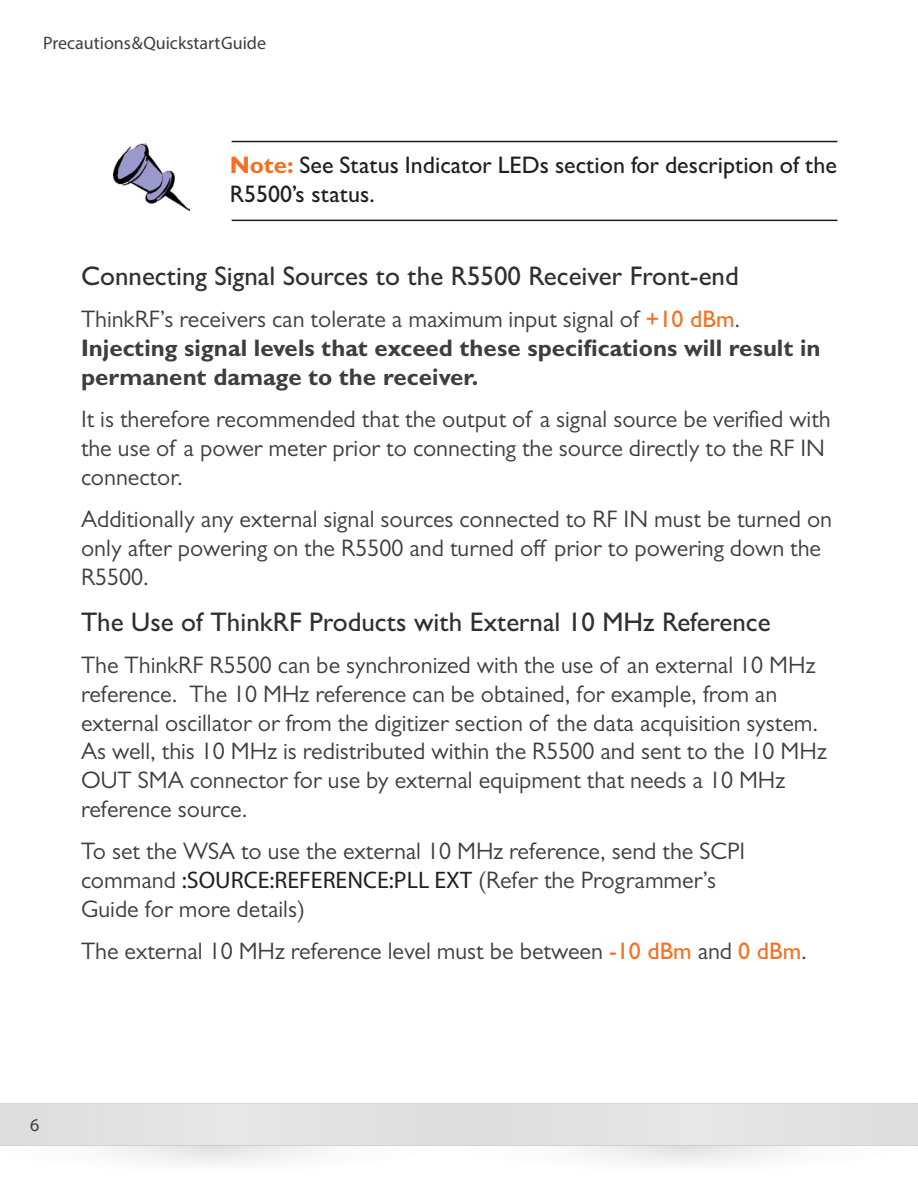
<style>
.page{position:relative;width:918px;height:1188px;background:#fff}
.page>*{position:absolute;margin:0;border:0;box-sizing:border-box;transform-origin:0 0}
.t1{font:500 27px "Gill Sans MT Pro";color:#312f30}
.t2{font:24px/28.8px "Gill Sans MT Pro";color:#3e3e3f}
.t3{font:700 24px/28.8px "Gill Sans MT Pro";color:#3e3e3f}
.t4{font:500 24px/28.8px "Gill Sans MT Pro";color:#231f20}
.t5{font:18px "Myriad Pro";color:#3e3e3f}
.s1{font-weight:700;color:#f37121}
.s2{font-weight:400}
.s3{font-weight:500;color:#f37121}
.s4{font-family:"Myriad Pro";color:#231f20}
</style>
<div class="page">
<svg style="left:105px;top:1146px;width:218px;height:18px"></svg>
<svg style="left:460px;top:1112px;width:443px;height:60px"></svg>
<hr style="left:0;top:1103px;width:918px;height:2px;background:#c7c8ca">
<hr style="left:0;top:1144px;width:918px;height:2px;background:#c7c8ca">
<svg style="left:907px;top:1144px;width:11px;height:2px"></svg>
<div style="left:0;top:1105px;width:918px;height:39px;background:#e1e2e4"></div>
<hr style="left:917px;top:1105px;width:1px;height:39px;background:#dcdddf">
<hr style="left:232px;top:141px;width:606px;height:1px;background:#231f20">
<hr style="left:232px;top:220px;width:606px;height:1px;background:#231f20">
<img style="left:113px;top:144px;width:77px;height:67px">
<p class="t5" style="left:43px;top:32px;width:224px">Precautions &amp; Quickstart Guide</p>
<p class="t4" style="left:230px;top:150px;width:609px"><span class="s1">Note:</span> See Status Indicator LEDs section for description of the<br>R5500’s status.</p>
<p class="t1" style="left:81px;top:260px;width:659px">Connecting Signal Sources to the R5500 Receiver Front-end</p>
<p class="t3" style="left:81px;top:304px;width:741px"><span class="s2">ThinkRF’s receivers can tolerate a maximum input signal of</span> <span class="s3">+10 dBm</span><span class="s2">.<br></span>Injecting signal levels that exceed these specifications will result in permanent damage to the receiver.</p>
<p class="t2" style="left:81px;top:405px;width:751px">It is therefore recommended that the output of a signal source be verified with the use of a power meter prior to connecting the source directly to the RF IN connector.</p>
<p class="t2" style="left:81px;top:505px;width:753px">Additionally any external signal sources connected to RF IN must be turned on only after powering on the R5500 and turned off prior to powering down the<br>R5500.</p>
<p class="t1" style="left:81px;top:606px;width:691px">The Use of ThinkRF Products with External 10 MHz Reference</p>
<p class="t2" style="left:81px;top:650px;width:747px">The ThinkRF R5500 can be synchronized with the use of an external 10 MHz reference. The 10 MHz reference can be obtained, for example, from an external oscillator or from the digitizer section of the data acquisition system.<br>As well, this 10 MHz is redistributed within the R5500 and sent to the 10 MHz OUT SMA connector for use by external equipment that needs a 10 MHz reference source.</p>
<p class="t2" style="left:81px;top:837px;width:666px">To set the WSA to use the external 10 MHz reference, send the SCPI command <span class="s4">:SOURCE:REFERENCE:PLL EXT</span> (Refer the Programmer’s<br>Guide for more details)</p>
<p class="t2" style="left:81px;top:937px;width:727px">The external 10 MHz reference level must be between <span class="s3">-10 dBm</span> and <span class="s3">0 dBm</span>.</p>
<p class="t5" style="left:30px;top:1114px;width:11px">6</p>
</div>
